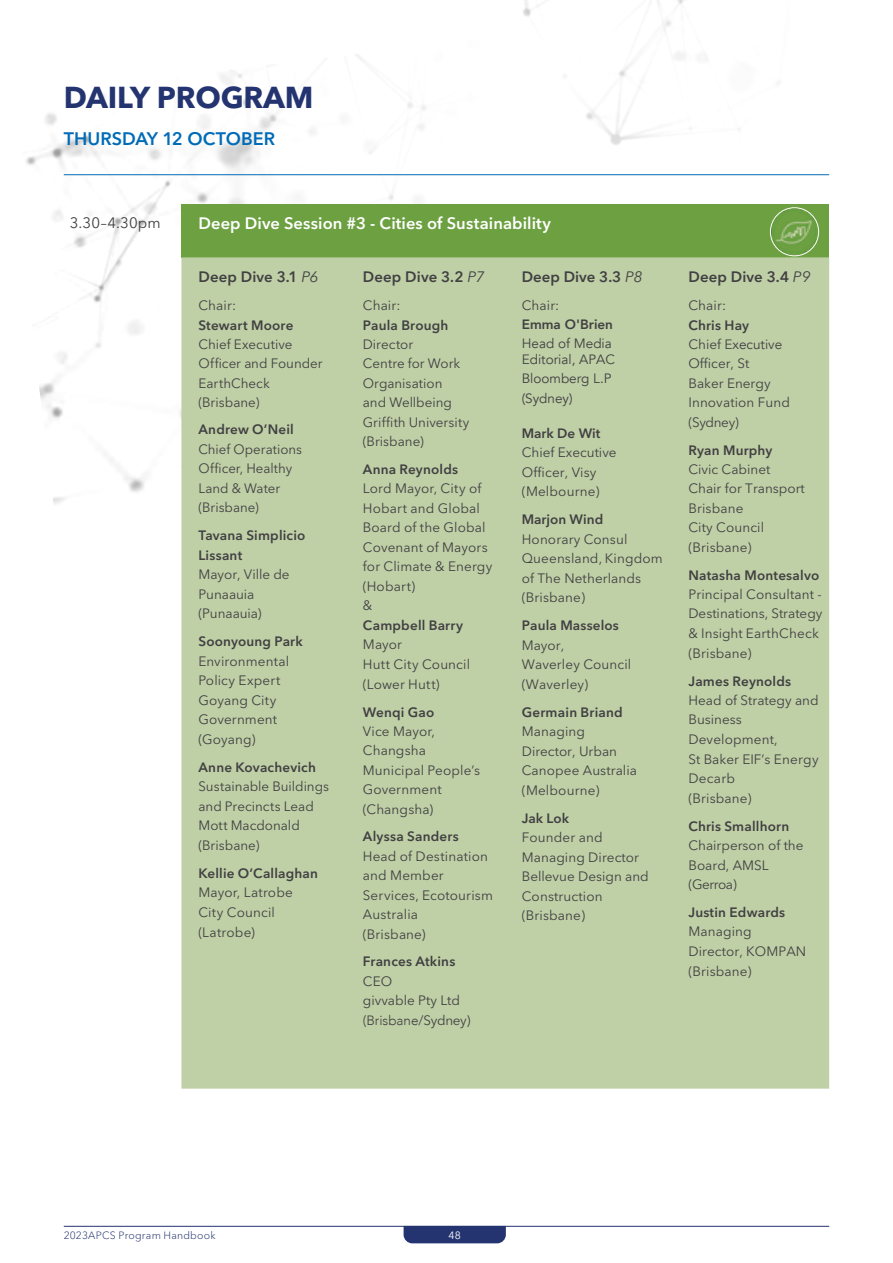
<style>
.page{position:relative;width:893px;height:1263px;background:#fff}
.page>*{position:absolute;margin:0;border:0;box-sizing:border-box;transform-origin:0 0}
.t1{font:700 30px "Avenir Next LT Pro";letter-spacing:-.005em;color:#243470}
.t2{font:600 18px "Avenir Next LT Pro";color:#006bb7}
.t3{font:600 16.5px "Avenir Next LT Pro";letter-spacing:.005em;color:#fff}
.t4{font:600 15px "Avenir Next LT Pro";letter-spacing:.01em;color:#414042}
.t5{font:15px "Avenir Next LT Pro";letter-spacing:.005em;color:#414042}
.t6{font:13.5px/19.6px "Avenir Next LT Pro";letter-spacing:.005em;color:#414042}
.t7{font:600 13.5px/19px "Avenir Next LT Pro";letter-spacing:.015em;color:#414042}
.t8{font:13.5px/16.2px "Avenir";color:#414042}
.t9{font:300 13.5px "Avenir";color:#414042}
.t10{font:800 13.5px "Avenir";color:#414042}
.t11{font:300 10.5px "Avenir Next LT Pro";letter-spacing:.02em;color:#243470}
.t12{font:10.5px "Avenir Next LT Pro";color:#fff}
.s1{font-weight:400;font-style:italic}
.s2{font-family:"Avenir Next LT Pro";font-weight:400}
.s3{font-family:"Avenir Next LT Pro"}
</style>
<div class="page">
<img style="left:47px;top:0;width:783px;height:302px">
<div style="left:181px;top:204px;width:648px;height:53px;background:#6ca041"></div>
<div style="left:181px;top:257px;width:648px;height:832px;background:#bfcfa6"></div>
<img style="left:770px;top:208px;width:49px;height:48px;border-radius:24px">
<div style="left:770px;top:207px;width:49px;height:49px;border:1px solid #fff;border-radius:50%"></div>
<hr style="left:64px;top:174px;width:765px;height:1px;background:#006bb7">
<div style="left:404px;top:1227px;width:102px;height:16px;background:#243470"></div>
<hr style="left:64px;top:1226px;width:765px;height:1px;background:#243470">
<h1 class="t1" style="left:64px;top:79px;width:251px">DAILY PROGRAM</h1>
<h2 class="t2" style="left:64px;top:128px;width:213px">THURSDAY 12 OCTOBER</h2>
<p class="t5" style="left:70px;top:214px;width:93px">3.30–4.30pm</p>
<p class="t3" style="left:198px;top:214px;width:354px">Deep Dive Session #3 - Cities of Sustainability</p>
<p class="t4" style="left:198px;top:267px;width:121px">Deep Dive 3.1 <span class="s1">P6</span></p>
<p class="t6" style="left:198px;top:295px;width:39px">Chair:</p>
<p class="t7" style="left:198px;top:315px;width:96px">Stewart Moore</p>
<p class="t6" style="left:198px;top:334px;width:126px">Chief Executive<br>Officer and Founder<br>EarthCheck (Brisbane)</p>
<p class="t7" style="left:198px;top:420px;width:97px">Andrew O’Neil</p>
<p class="t6" style="left:198px;top:439px;width:105px">Chief Operations<br>Officer, Healthy<br>Land &amp; Water (Brisbane)</p>
<p class="t7" style="left:198px;top:526px;width:108px">Tavana Simplicio<br>Lissant</p>
<p class="t6" style="left:198px;top:565px;width:93px">Mayor, Ville de<br>Punaauia (Punaauia)</p>
<p class="t7" style="left:198px;top:632px;width:106px">Soonyoung Park</p>
<p class="t6" style="left:198px;top:651px;width:92px">Environmental<br>Policy Expert<br>Goyang City<br>Government (Goyang)</p>
<p class="t7" style="left:198px;top:758px;width:119px">Anne Kovachevich</p>
<p class="t6" style="left:198px;top:776px;width:132px">Sustainable Buildings and Precincts Lead<br>Mott Macdonald (Brisbane)</p>
<p class="t7" style="left:198px;top:864px;width:121px">Kellie O’Callaghan</p>
<p class="t6" style="left:198px;top:883px;width:96px">Mayor, Latrobe<br>City Council (Latrobe)</p>
<p class="t4" style="left:522px;top:267px;width:122px">Deep Dive 3.3 <span class="s1">P8</span></p>
<p class="t6" style="left:522px;top:295px;width:39px">Chair:</p>
<p class="t10" style="left:522px;top:314px;width:93px">Emma O'Brien</p>
<p class="t8" style="left:522px;top:335px;width:95px">Head of Media<br>Editorial, APAC</p>
<p class="t8" style="left:522px;top:369px;width:91px;line-height:19.2px">Bloomberg L.P (Sydney)</p>
<p class="t7" style="left:522px;top:424px;width:80px">Mark De Wit</p>
<p class="t6" style="left:522px;top:443px;width:96px">Chief Executive<br>Officer, Visy (Melbourne)</p>
<p class="t7" style="left:522px;top:510px;width:83px">Marjon Wind</p>
<p class="t6" style="left:522px;top:529px;width:142px">Honorary Consul<br>Queensland, Kingdom of The Netherlands (Brisbane)</p>
<p class="t7" style="left:522px;top:616px;width:99px">Paula Masselos</p>
<p class="t6" style="left:522px;top:635px;width:111px">Mayor,<br>Waverley Council (Waverley)</p>
<p class="t7" style="left:522px;top:703px;width:103px">Germain Briand</p>
<p class="t6" style="left:522px;top:721px;width:117px">Managing<br>Director, Urban<br>Canopee Australia (Melbourne)</p>
<p class="t7" style="left:522px;top:809px;width:49px">Jak Lok</p>
<p class="t6" style="left:522px;top:827px;width:129px">Founder and<br>Managing Director<br>Bellevue Design and<br>Construction (Brisbane)</p>
<p class="t4" style="left:363px;top:267px;width:123px">Deep Dive 3.2 <span class="s1">P7</span></p>
<p class="t6" style="left:363px;top:295px;width:39px">Chair:</p>
<p class="t7" style="left:363px;top:315px;width:87px">Paula Brough</p>
<p class="t6" style="left:363px;top:334px;width:108px">Director<br>Centre for Work<br>Organisation<br>and Wellbeing<br>Griffith University (Brisbane)</p>
<p class="t7" style="left:363px;top:460px;width:97px">Anna Reynolds</p>
<p class="t6" style="left:363px;top:479px;width:131px">Lord Mayor, City of<br>Hobart and Global<br>Board of the Global<br>Covenant of Mayors for Climate &amp; Energy (Hobart)<br>&amp;</p>
<p class="t7" style="left:363px;top:616px;width:102px">Campbell Barry</p>
<p class="t6" style="left:363px;top:635px;width:109px">Mayor<br>Hutt City Council (Lower Hutt)</p>
<p class="t7" style="left:363px;top:702px;width:73px">Wenqi Gao</p>
<p class="t6" style="left:363px;top:721px;width:119px">Vice Mayor,<br>Changsha<br>Municipal People’s<br>Government (Changsha)</p>
<p class="t7" style="left:363px;top:827px;width:97px">Alyssa Sanders</p>
<p class="t6" style="left:363px;top:846px;width:132px">Head of Destination and Member<br>Services, Ecotourism<br>Australia<br>(Brisbane)</p>
<p class="t7" style="left:363px;top:952px;width:94px">Frances Atkins</p>
<p class="t6" style="left:363px;top:971px;width:99px">CEO<br>givvable Pty Ltd</p>
<p class="t9" style="left:363px;top:1012px;width:109px">(Brisbane/<span class="s2">Sydney)</span></p>
<p class="t4" style="left:688px;top:267px;width:124px">Deep Dive 3.4 <span class="s1">P9</span></p>
<p class="t6" style="left:688px;top:295px;width:39px">Chair:</p>
<p class="t7" style="left:688px;top:315px;width:62px">Chris Hay</p>
<p class="t8" style="left:688px;top:336px;width:95px"><span class="s3">Chief</span> Executive</p>
<p class="t6" style="left:688px;top:354px;width:103px">Officer, St<br>Baker Energy<br>Innovation Fund (Sydney)</p>
<p class="t7" style="left:688px;top:440px;width:86px">Ryan Murphy</p>
<p class="t6" style="left:688px;top:459px;width:118px">Civic Cabinet<br>Chair for Transport<br>Brisbane<br>City Council (Brisbane)</p>
<p class="t7" style="left:688px;top:566px;width:132px">Natasha Montesalvo</p>
<p class="t6" style="left:688px;top:584px;width:136px">Principal Consultant -<br>Destinations, Strategy &amp; Insight EarthCheck (Brisbane)</p>
<p class="t7" style="left:688px;top:671px;width:104px">James Reynolds</p>
<p class="t6" style="left:688px;top:690px;width:132px">Head of Strategy and<br>Business<br>Development,<br>St Baker EIF’s Energy<br>Decarb<br>(Brisbane)</p>
<p class="t7" style="left:688px;top:816px;width:102px">Chris Smallhorn</p>
<p class="t6" style="left:688px;top:835px;width:117px">Chairperson of the<br>Board, AMSL (Gerroa)</p>
<p class="t7" style="left:688px;top:903px;width:98px">Justin Edwards</p>
<p class="t6" style="left:688px;top:922px;width:119px">Managing<br>Director, KOMPAN (Brisbane)</p>
<p class="t11" style="left:64px;top:1229px;width:153px">2023APCS Program Handbook</p>
<p class="t12" style="left:448px;top:1229px;width:14px">48</p>
</div>
